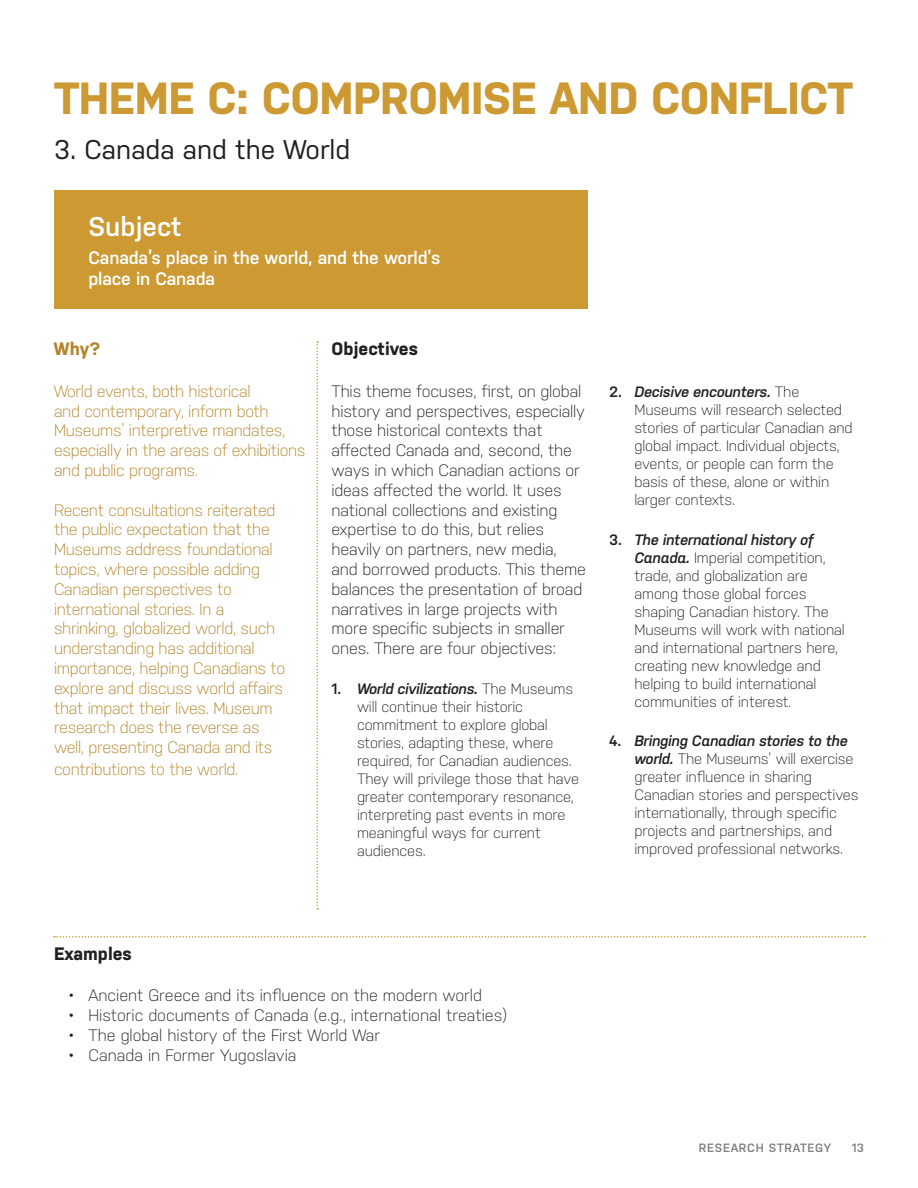
<style>
.page{position:relative;width:918px;height:1188px;background:#fff}
.page>*{position:absolute;margin:0;border:0;box-sizing:border-box;transform-origin:0 0}
.t1{font:700 45px "Nudista";letter-spacing:-.01em;color:#c93}
.t2{font:27px "Nudista";color:#231f20}
.t3{font:600 27px "Nudista";color:#fff}
.t4{font:600 18px/21.6px "Nudista";letter-spacing:-.01em;color:#fff}
.t5{font:700 18px "Nudista";color:#231f20}
.t6{font:700 18px "Nudista";color:#b38429}
.t7{font:300 16.5px/19.8px "Nudista";letter-spacing:-.01em;color:#231f20}
.t8{font:300 16.5px/19.8px "Nudista";letter-spacing:-.02em;color:#b38429}
.t9{font:300 15px/18px "Nudista";letter-spacing:-.01em;color:#231f20}
.t10{font:600 12px "Nudista";letter-spacing:.06em;color:#7e8083}
.s1{font-weight:600}
.s2{font-weight:600;font-style:italic}
</style>
<div class="page">
<div style="left:54px;top:190px;width:534px;height:119px;background:#c93"></div>
<svg style="left:54px;top:936px;width:811px;height:2px"></svg>
<svg style="left:316px;top:341px;width:2px;height:569px"></svg>
<h1 class="t1" style="left:54px;top:65px;width:801px">THEME C: COMPROMISE AND CONFLICT</h1>
<h2 class="t2" style="left:54px;top:130px;width:298px">3. Canada and the World</h2>
<h2 class="t3" style="left:88px;top:207px;width:95px">Subject</h2>
<p class="t4" style="left:88px;top:245px;width:353px">Canada’s place in the world, and the world’s place in Canada</p>
<p class="t6" style="left:54px;top:336px;width:48px">Why?</p>
<p class="t8" style="left:54px;top:380px;width:253px">World events, both historical<br>and contemporary, inform both<br>Museums’ interpretive mandates, especially in the areas of exhibitions and public programs.</p>
<p class="t8" style="left:54px;top:499px;width:233px">Recent consultations reiterated the public expectation that the<br>Museums address foundational topics, where possible adding<br>Canadian perspectives to international stories. In a shrinking, globalized world, such understanding has additional importance, helping Canadians to explore and discuss world affairs that impact their lives. Museum research does the reverse as well, presenting Canada and its</p>
<p class="t8" style="left:54px;top:758px;width:186px">contributions to the world.</p>
<p class="t5" style="left:332px;top:336px;width:88px">Objectives</p>
<p class="t7" style="left:332px;top:380px;width:256px">This theme focuses, first, on global history and perspectives, especially those historical contexts that affected Canada and, second, the ways in which Canadian actions or ideas affected the world. It uses national collections and existing expertise to do this, but relies heavily on partners, new media, and borrowed products. This theme balances the presentation of broad narratives in large projects with more specific subjects in smaller ones. There are four objectives:</p>
<p class="t9" style="left:357px;top:678px;width:224px;text-indent:-26px"><span class="s1">1.</span> <span class="s2">World civilizations.</span> The Museums will continue their historic commitment to explore global stories, adapting these, where required, for Canadian audiences.<br>They will privilege those that have greater contemporary resonance, interpreting past events in more meaningful ways for current audiences.</p>
<p class="t9" style="left:634px;top:382px;width:220px;text-indent:-26px"><span class="s1">2.</span> <span class="s2">Decisive encounters.</span> The<br>Museums will research selected stories of particular Canadian and global impact. Individual objects, events, or people can form the basis of these, alone or within larger contexts.</p>
<p class="t9" style="left:634px;top:529px;width:212px;text-indent:-26px"><span class="s1">3.</span> <span class="s2">The international history of<br>Canada.</span> Imperial competition, trade, and globalization are among those global forces shaping Canadian history. The<br>Museums will work with national and international partners here, creating new knowledge and helping to build international communities of interest.</p>
<p class="t9" style="left:634px;top:731px;width:226px;text-indent:-26px"><span class="s1">4.</span> <span class="s2">Bringing Canadian stories to the world.</span> The Museums’ will exercise greater influence in sharing Canadian stories and perspectives internationally, through specific projects and partnerships, and improved professional networks.</p>
<p class="t5" style="left:54px;top:940px;width:79px">Examples</p>
<p class="t7" style="left:69px;top:984px;width:415px">• Ancient Greece and its influence on the modern world</p>
<p class="t7" style="left:69px;top:1004px;width:440px">• Historic documents of Canada (e.g., international treaties)</p>
<p class="t7" style="left:69px;top:1024px;width:313px">• The global history of the First World War</p>
<p class="t7" style="left:69px;top:1044px;width:229px">• Canada in Former Yugoslavia</p>
<p class="t10" style="left:699px;top:1139px;width:134px">RESEARCH STRATEGY</p>
<p class="t10" style="left:852px;top:1139px;width:14px">13</p>
</div>
